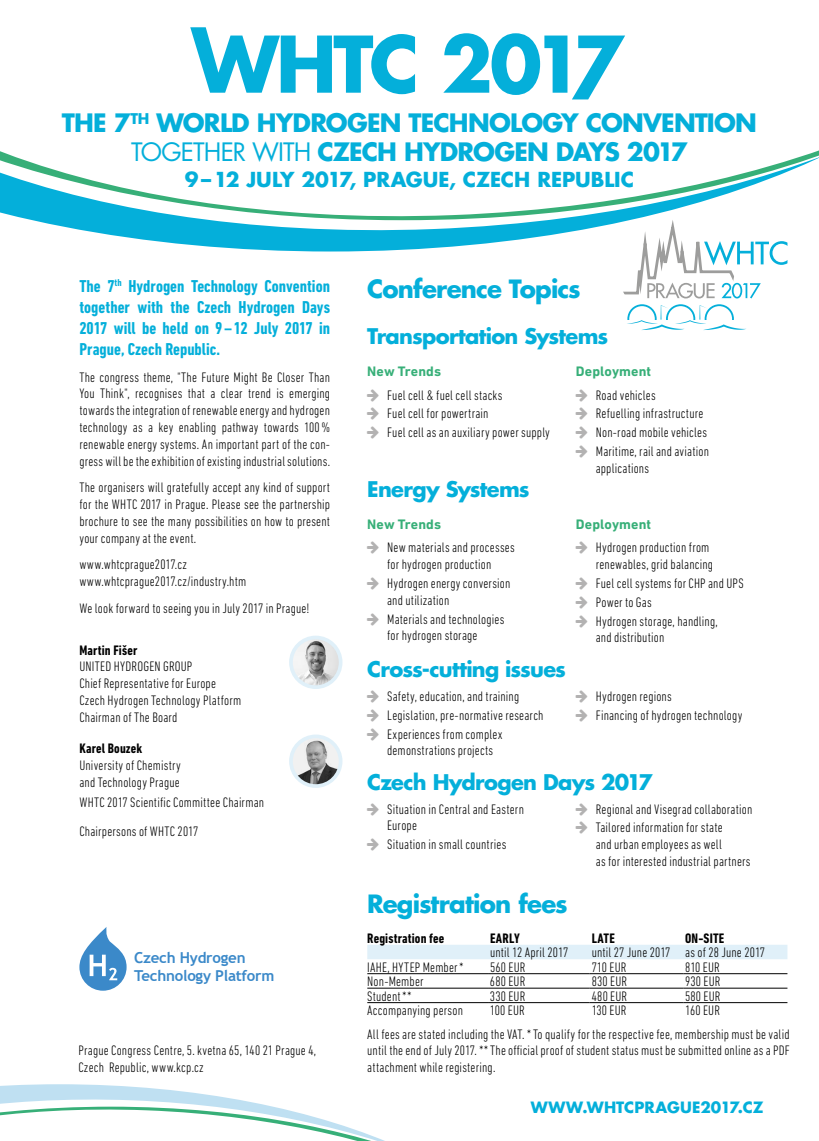
<style>
.page{position:relative;width:819px;height:1141px;background:#fff}
.page>*{position:absolute;margin:0;border:0;box-sizing:border-box;transform-origin:0 0}
.t1{font:700 24.68px/28.5px "Futura CE";letter-spacing:-.035em;color:#04afda;text-align:center}
.t2{font:700 24.5px "Futura CE";letter-spacing:-.035em;color:#04afda}
.t3{font:700 21px "Futura CE";letter-spacing:-.035em;color:#04afda}
.t4{font:700 20.12px "Futura CE";letter-spacing:-.005em;color:#04afda}
.t5{font:700 condensed 17.5px/21px "DIN Next LT Pro";color:#04afda;text-align:justify}
.t6{font:700 15.22px "Futura CE";letter-spacing:.005em;color:#04afda}
.t7{font:700 15.05px/18px "Trebuchet MS";letter-spacing:-.015em;color:#3b89c9}
.t8{font:300 condensed 14px/16.8px "DIN Next LT Pro";letter-spacing:.01em;color:#000}
.t9{font:700 condensed 14px "DIN Next LT Pro";letter-spacing:.01em;color:#000}
.t10{font:700 14px "DIN Next LT Pro";letter-spacing:.01em;color:#37af78}
.s1{font-weight:400}
</style>
<div class="page">
<svg style="left:172px;top:243px;width:616px;height:9px"></svg>
<svg style="left:76px;top:229px;width:712px;height:14px;fill:#04afda"></svg>
<svg style="left:0;top:99px;width:819px;height:130px"></svg>
<svg style="left:0;top:1084px;width:385px;height:57px"></svg>
<div style="left:289px;top:636px;width:53px;height:53px;background:#e0f0f9;border-radius:50%"></div>
<img style="left:293px;top:639px;width:46px;height:46px;border-radius:23px">
<div style="left:289px;top:735px;width:53px;height:53px;background:#e0f0f9;border-radius:50%"></div>
<img style="left:293px;top:738px;width:46px;height:46px;border-radius:23px">
<div style="left:367px;top:945px;width:420px;height:14px;background:#e0f0f9"></div>
<hr style="left:367px;top:973px;width:121px;height:1px;background:#000">
<hr style="left:488px;top:973px;width:101px;height:1px;background:#000">
<hr style="left:589px;top:973px;width:94px;height:1px;background:#000">
<hr style="left:683px;top:973px;width:104px;height:1px;background:#000">
<hr style="left:367px;top:988px;width:121px;height:1px;background:#000">
<hr style="left:488px;top:988px;width:101px;height:1px;background:#000">
<hr style="left:589px;top:988px;width:94px;height:1px;background:#000">
<hr style="left:683px;top:988px;width:104px;height:1px;background:#000">
<hr style="left:367px;top:1002px;width:121px;height:1px;background:#000">
<hr style="left:488px;top:1002px;width:101px;height:1px;background:#000">
<hr style="left:589px;top:1002px;width:94px;height:1px;background:#000">
<hr style="left:683px;top:1002px;width:104px;height:1px;background:#000">
<svg style="left:190px;top:27px;width:435px;height:72px"></svg>
<svg style="left:617px;top:212px;width:170px;height:118px"></svg>
<svg style="left:79px;top:927px;width:48px;height:64px"></svg>
<h1 class="t1" style="left:62px;top:108px;width:696px">THE 7<sup>TH</sup> WORLD HYDROGEN TECHNOLOGY CONVENTION<br><span class="s1">TOGETHER WITH</span> CZECH HYDROGEN DAYS 2017</h1>
<h3 class="t4" style="left:185px;top:166px;width:450px">9–12 JULY 2017, PRAGUE, CZECH REPUBLIC</h3>
<p class="t5" style="left:79px;top:275px;width:252px">The 7<sup>th</sup> Hydrogen Technology Convention together with the Czech Hydrogen Days 2017 will be held on 9 – 12 July 2017 in Prague, Czech Republic.</p>
<p class="t8" style="left:79px;top:368px;width:252px;text-align:justify">The congress theme, "The Future Might Be Closer Than You Think", recognises that a clear trend is emerging towards the integration of renewable energy and hydrogen technology as a key enabling pathway towards 100% renewable energy systems. An important part of the con&shy;gress will be the exhibition of existing industrial solutions.</p>
<p class="t8" style="left:79px;top:479px;width:252px;text-align:justify">The organisers will gratefully accept any kind of support for the WHTC 2017 in Prague. Please see the partnership brochure to see the many possibilities on how to present your company at the event.</p>
<p class="t8" style="left:79px;top:556px;width:168px">www.whtcprague2017.cz www.whtcprague2017.cz/industry.htm</p>
<p class="t8" style="left:79px;top:600px;width:231px">We look forward to seeing you in July 2017 in Prague!</p>
<p class="t9" style="left:79px;top:642px;width:59px">Martin Fišer</p>
<p class="t8" style="left:79px;top:658px;width:163px">UNITED HYDROGEN GROUP<br>Chief Representative for Europe<br>Czech Hydrogen Technology Platform<br>Chairman of The Board</p>
<p class="t9" style="left:79px;top:741px;width:64px">Karel Bouzek</p>
<p class="t8" style="left:79px;top:757px;width:103px">University of Chemistry and Technology Prague</p>
<p class="t8" style="left:79px;top:788px;width:186px;line-height:28.7px">WHTC 2017 Scientific Committee Chairman<br>Chairpersons of WHTC 2017</p>
<p class="t7" style="left:134px;top:948px;width:142px">Czech Hydrogen<br>Technology Platform</p>
<p class="t8" style="left:78px;top:1042px;width:239px">Prague Congress Centre, 5. kvetna 65, 140 21 Prague 4,<br>Czech Republic, www.kcp.cz</p>
<h2 class="t2" style="left:367px;top:273px;width:215px">Conference Topics</h2>
<h3 class="t3" style="left:367px;top:322px;width:242px">Transportation Systems</h3>
<p class="t10" style="left:367px;top:363px;width:75px">New Trends</p>
<p class="t8" style="left:387px;top:385px;width:164px;line-height:18.7px">Fuel cell &amp; fuel cell stacks<br>Fuel cell for powertrain<br>Fuel cell as an auxiliary power supply</p>
<p class="t10" style="left:576px;top:363px;width:77px">Deployment</p>
<p class="t8" style="left:595px;top:385px;width:115px;line-height:18.7px">Road vehicles<br>Refuelling infrastructure<br>Non-road mobile vehicles<br>Maritime, rail and aviation</p>
<p class="t8" style="left:595px;top:460px;width:55px">applications</p>
<h3 class="t3" style="left:367px;top:475px;width:164px">Energy Systems</h3>
<p class="t10" style="left:367px;top:516px;width:75px">New Trends</p>
<p class="t8" style="left:387px;top:539px;width:129px">New materials and processes for hydrogen production</p>
<p class="t8" style="left:387px;top:575px;width:125px">Hydrogen energy conversion and utilization</p>
<p class="t8" style="left:387px;top:610px;width:119px">Materials and technologies for hydrogen storage</p>
<h3 class="t3" style="left:367px;top:655px;width:200px">Cross-cutting issues</h3>
<p class="t8" style="left:387px;top:687px;width:158px;line-height:18.7px">Safety, education, and training<br>Legislation, pre-normative research<br>Experiences from complex</p>
<p class="t8" style="left:387px;top:742px;width:107px">demonstrations projects</p>
<p class="t10" style="left:576px;top:516px;width:77px">Deployment</p>
<p class="t8" style="left:595px;top:539px;width:119px">Hydrogen production from renewables, grid balancing</p>
<p class="t8" style="left:596px;top:574px;width:149px;line-height:18.7px">Fuel cell systems for CHP and UPS<br>Power to Gas<br>Hydrogen storage, handling,</p>
<p class="t8" style="left:595px;top:629px;width:70px">and distribution</p>
<p class="t8" style="left:596px;top:687px;width:148px;line-height:18.7px">Hydrogen regions<br>Financing of hydrogen technology</p>
<h3 class="t3" style="left:367px;top:768px;width:287px">Czech Hydrogen Days 2017</h3>
<p class="t8" style="left:387px;top:800px;width:138px">Situation in Central and Eastern<br>Europe</p>
<p class="t8" style="left:387px;top:836px;width:121px">Situation in small countries</p>
<p class="t8" style="left:596px;top:799px;width:158px;line-height:18.7px">Regional and Visegrad collaboration<br>Tailored information for state</p>
<p class="t8" style="left:595px;top:836px;width:156px">and urban employees as well<br>as for interested industrial partners</p>
<h2 class="t2" style="left:367px;top:888px;width:202px">Registration fees</h2>
<p class="t9" style="left:367px;top:930px;width:79px">Registration fee</p>
<p class="t9" style="left:490px;top:930px;width:31px">EARLY</p>
<p class="t9" style="left:591px;top:930px;width:25px">LATE</p>
<p class="t9" style="left:685px;top:930px;width:41px">ON-SITE</p>
<p class="t8" style="left:490px;top:944px;width:80px">until 12 April 2017</p>
<p class="t8" style="left:591px;top:944px;width:175px">until 27 June 2017 as of 28 June 2017</p>
<p class="t8" style="left:367px;top:958px;width:98px">IAHE, HYTEP Member*</p>
<p class="t8" style="left:490px;top:958px;width:37px">560 EUR</p>
<p class="t8" style="left:591px;top:958px;width:36px">710 EUR</p>
<p class="t8" style="left:685px;top:958px;width:36px">810 EUR</p>
<p class="t8" style="left:367px;top:973px;width:58px">Non-Member</p>
<p class="t8" style="left:490px;top:973px;width:37px">680 EUR</p>
<p class="t8" style="left:591px;top:973px;width:37px">830 EUR</p>
<p class="t8" style="left:685px;top:973px;width:37px">930 EUR</p>
<p class="t8" style="left:367px;top:987px;width:46px">Student**</p>
<p class="t8" style="left:490px;top:987px;width:37px">330 EUR</p>
<p class="t8" style="left:591px;top:987px;width:37px">480 EUR</p>
<p class="t8" style="left:685px;top:987px;width:37px">580 EUR</p>
<p class="t8" style="left:367px;top:1002px;width:97px">Accompanying person</p>
<p class="t8" style="left:490px;top:1002px;width:36px">100 EUR</p>
<p class="t8" style="left:591px;top:1002px;width:36px">130 EUR</p>
<p class="t8" style="left:685px;top:1002px;width:36px">160 EUR</p>
<p class="t8" style="left:367px;top:1025px;width:424px;text-align:justify">All fees are stated including the VAT. *To qualify for the respective fee, membership must be valid until the end of July 2017. **The official proof of student status must be submitted online as a PDF attachment while registering.</p>
<p class="t6" style="left:530px;top:1097px;width:234px">WWW.WHTCPRAGUE2017.CZ</p>
</div>
